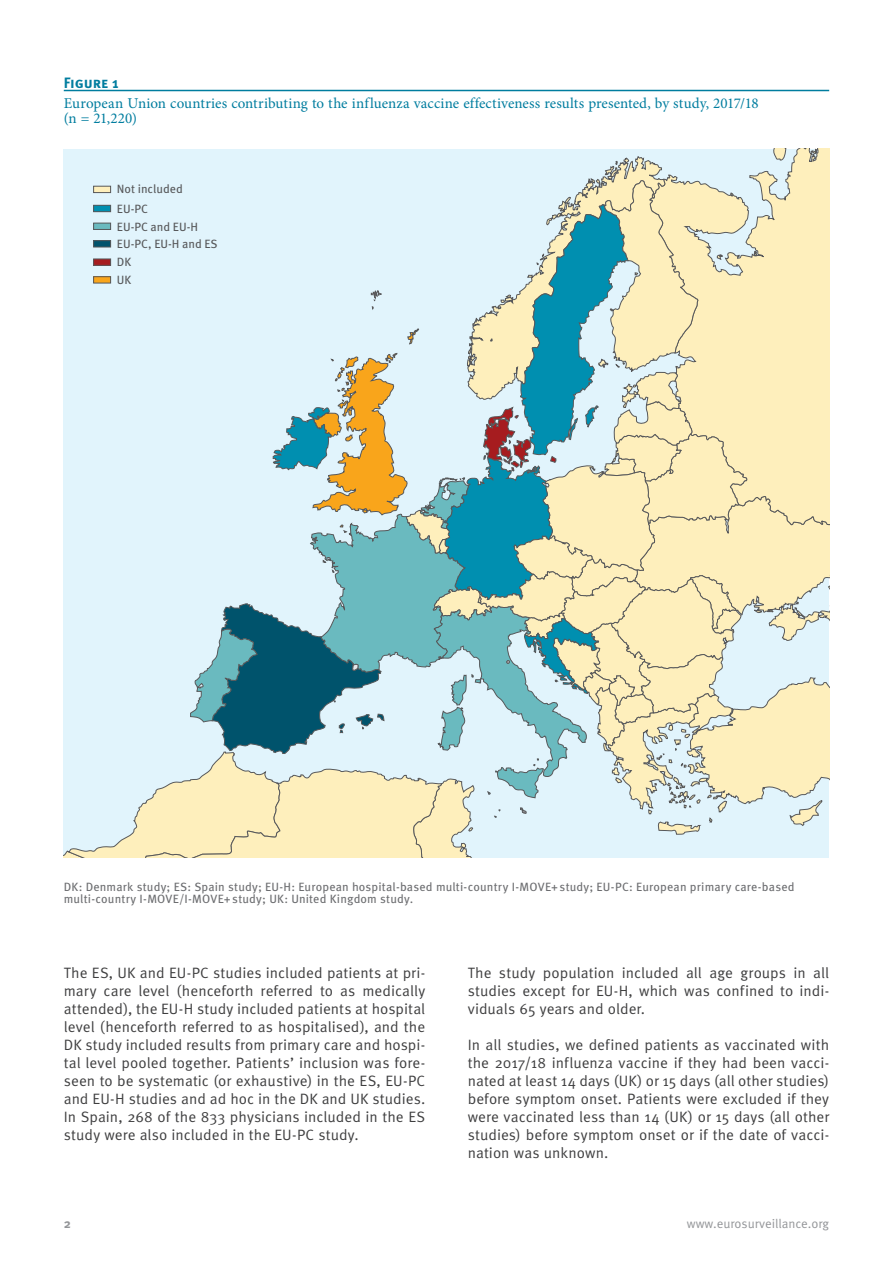
<style>
.page{position:relative;width:893px;height:1263px;background:#fff}
.page>*{position:absolute;margin:0;border:0;box-sizing:border-box;transform-origin:0 0}
.t1{font:15px/18px "Meta Pro";color:#3e3e3f;text-align:justify}
.t2{font:15px/15px "Minion Pro";letter-spacing:.005em;color:#007d9f}
.t3{font:700 15px "Meta Pro";letter-spacing:-.005em;color:#007d9f}
.t4{font:12.75px "Meta Pro";color:#939598}
.t5{font:700 12.75px "Meta Pro";color:#939598}
.t6{font:12px/12px "Meta Pro";letter-spacing:.015em;color:#6c6d70}
.t7{font:12px/17.9px "Meta Pro";color:#57585a}
</style>
<div class="page">
<hr style="left:64px;top:90px;width:765px;height:1px;background:#007d9f">
<div style="left:64px;top:149px;width:537px;height:31px;background:#e1f4fc"></div>
<svg style="left:601px;top:149px;width:228px;height:31px;background:#e2ece7"></svg>
<svg style="left:459px;top:156px;width:208px;height:24px;background:#dbe9ea"></svg>
<svg style="left:64px;top:180px;width:765px;height:677px;background:#cfe0d5"></svg>
<div style="left:94px;top:241px;width:17px;height:6px;background:#00536c"></div>
<div style="left:93px;top:240px;width:18px;height:7px;border:1px solid #57585a"></div>
<div style="left:94px;top:259px;width:17px;height:6px;background:#a61c1f"></div>
<div style="left:93px;top:259px;width:18px;height:7px;border:1px solid #57585a"></div>
<div style="left:94px;top:277px;width:17px;height:6px;background:#f9a51b"></div>
<div style="left:93px;top:276px;width:18px;height:7px;border:1px solid #57585a"></div>
<div style="left:94px;top:186px;width:17px;height:7px;background:#feefbc"></div>
<div style="left:93px;top:186px;width:18px;height:7px;border:1px solid #57585a"></div>
<div style="left:94px;top:205px;width:17px;height:7px;background:#008fb0"></div>
<div style="left:93px;top:205px;width:18px;height:7px;border:1px solid #57585a"></div>
<div style="left:94px;top:223px;width:17px;height:6px;background:#6ababf"></div>
<div style="left:93px;top:223px;width:18px;height:7px;border:1px solid #57585a"></div>
<p class="t3" style="left:64px;top:73px;width:57px">Figure 1</p>
<p class="t2" style="left:64px;top:96px;width:696px">European Union countries contributing to the influenza vaccine effectiveness results presented, by study, 2017/18 (n = 21,220)</p>
<p class="t7" style="left:117px;top:180px;width:67px;line-height:19.6px">Not included<br>EU-PC</p>
<p class="t7" style="left:117px;top:218px;width:102px">EU-PC and EU-H<br>EU-PC, EU-H and ES<br>DK<br>UK</p>
<p class="t6" style="left:64px;top:882px;width:732px">DK: Denmark study; ES: Spain study; EU-H: European hospital-based multi-country I-MOVE+study; EU-PC: European primary care-based multi-country I-MOVE/I-MOVE+study; UK: United Kingdom study.</p>
<p class="t1" style="left:64px;top:964px;width:363px">The ES, UK and EU-PC studies included patients at pri&shy;mary care level (henceforth referred to as medically attended), the EU-H study included patients at hospital level (henceforth referred to as hospitalised), and the DK study included results from primary care and hospi&shy;tal level pooled together. Patients’ inclusion was fore&shy;seen to be systematic (or exhaustive) in the ES, EU-PC and EU-H studies and ad hoc in the DK and UK studies.<br>In Spain, 268 of the 833 physicians included in the ES study were also included in the EU-PC study.</p>
<p class="t1" style="left:468px;top:964px;width:363px">The study population included all age groups in all studies except for EU-H, which was confined to indi&shy;viduals 65 years and older.</p>
<p class="t1" style="left:468px;top:1036px;width:363px">In all studies, we defined patients as vaccinated with the 2017/18 influenza vaccine if they had been vacci&shy;nated at least 14 days (UK) or 15 days (all other studies) before symptom onset. Patients were excluded if they were vaccinated less than 14 (UK) or 15 days (all other studies) before symptom onset or if the date of vacci&shy;nation was unknown.</p>
<p class="t5" style="left:64px;top:1215px;width:9px">2</p>
<p class="t4" style="left:687px;top:1215px;width:144px">www.eurosurveillance.org</p>
</div>
